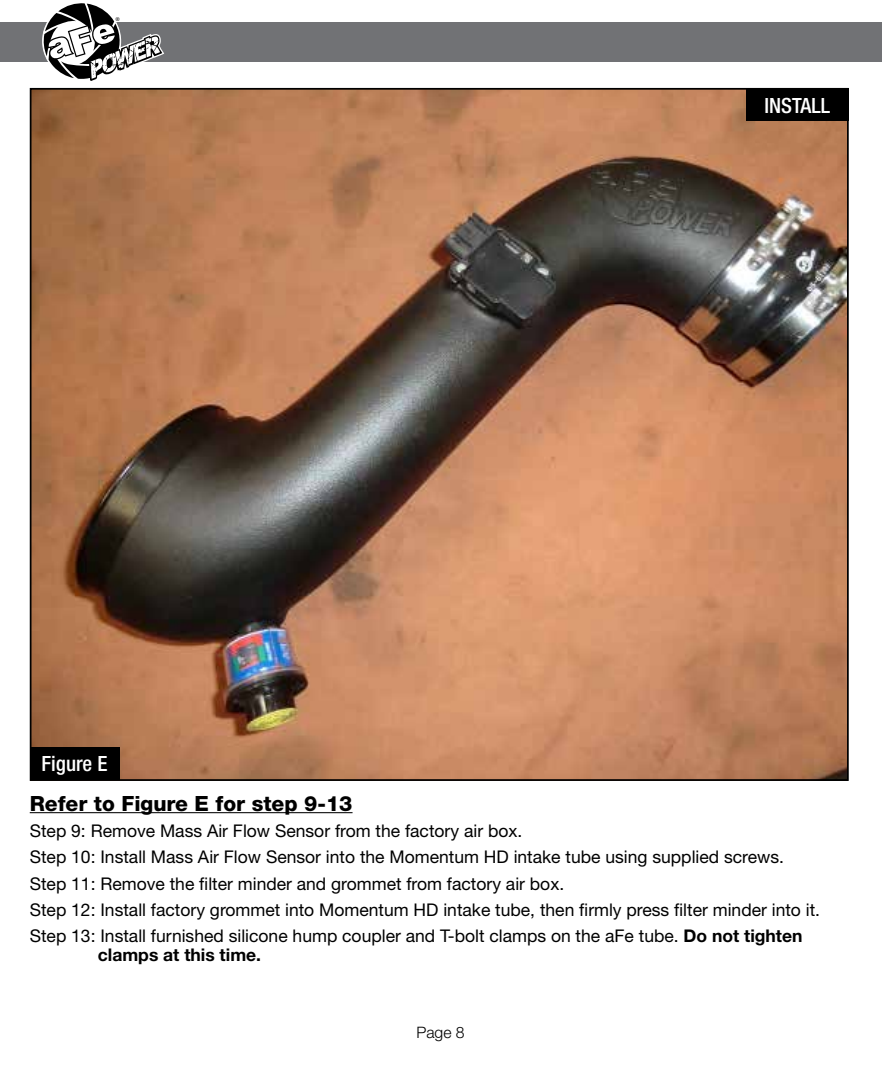
<style>
.page{position:relative;width:882px;height:1071px;background:#fff}
.page>*{position:absolute;margin:0;border:0;box-sizing:border-box;transform-origin:0 0}
.t1{font:800 21px "Helvetica Neue";color:#000}
.t2{font:500 condensed 21px "Helvetica Neue";color:#fff}
.t3{font:17.5px/26.2px "Helvetica Neue";color:#000}
.t4{font:700 17.5px "Helvetica Neue";color:#000}
.t5{font:300 15.75px "Helvetica Neue";color:#000}
.t6{font:8.58px "Myriad";color:#000}
.s1{font-weight:700}
</style>
<div class="page">
<div style="left:0;top:23px;width:882px;height:39px;background:#717275"></div>
<svg style="left:43px;top:3px;width:122px;height:78px"></svg>
<hr style="left:30px;top:812px;width:323px;height:1px;background:#000">
<img style="left:33px;top:91px;width:813px;height:687px">
<div style="left:30px;top:747px;width:89px;height:33px;background:#000"></div>
<div style="left:746px;top:88px;width:103px;height:33px;background:#000"></div>
<p class="t6" style="left:115px;top:16px;width:6px">®</p>
<p class="t2" style="left:42px;top:751px;width:67px">Figure E</p>
<p class="t2" style="left:764px;top:93px;width:67px">INSTALL</p>
<p class="t1" style="left:30px;top:791px;width:324px">Refer to Figure E for step 9-13</p>
<p class="t3" style="left:30px;top:818px;width:792px">Step 9: Remove Mass Air Flow Sensor from the factory air box.<br>Step 10: Install Mass Air Flow Sensor into the Momentum HD intake tube using supplied screws.<br>Step 11: Remove the filter minder and grommet from factory air box.<br>Step 12: Install factory grommet into Momentum HD intake tube, then firmly press filter minder into it.<br>Step 13: Install furnished silicone hump coupler and T-bolt clamps on the aFe tube. <span class="s1">Do not tighten</span></p>
<p class="t4" style="left:98px;top:944px;width:165px">clamps at this time.</p>
<p class="t5" style="left:416px;top:1023px;width:50px">Page 8</p>
</div>
